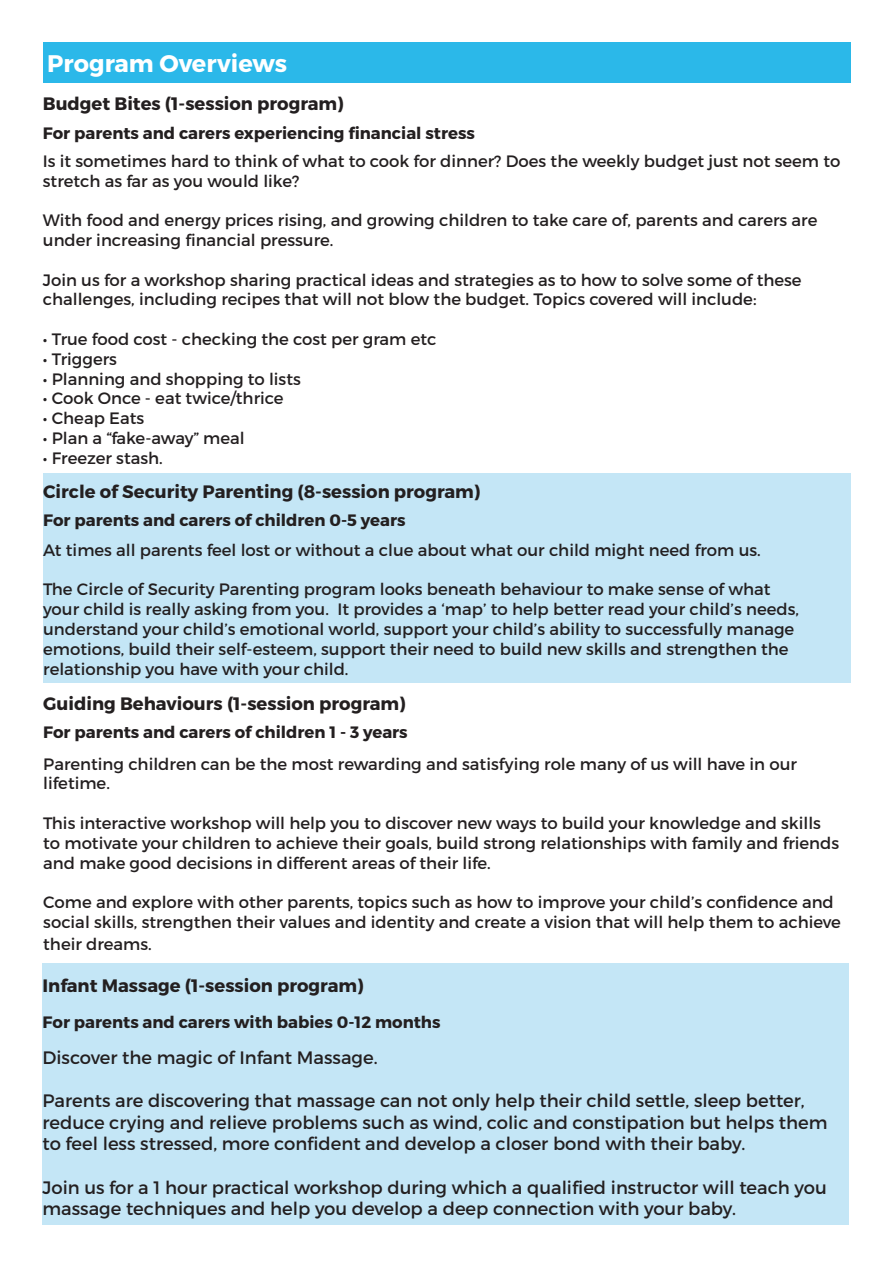
<style>
.page{position:relative;width:893px;height:1263px;background:#fff}
.page>*{position:absolute;margin:0;border:0;box-sizing:border-box;transform-origin:0 0}
.t1{font:700 24px "Montserrat";color:#fff}
.t2{font:18px/21.6px "Montserrat";color:#231f20}
.t3{font:700 18px "Montserrat";color:#231f20}
.t4{font:16.5px/19.8px "Montserrat";color:#231f20}
.t5{font:700 16.5px "Montserrat";color:#231f20}
</style>
<div class="page">
<div style="left:43px;top:43px;width:808px;height:40px;background:#2bb8e9"></div>
<div style="left:43px;top:505px;width:807px;height:27px;background:#c4e6f6"></div>
<div style="left:43px;top:532px;width:807px;height:150px;background:#c4e6f6"></div>
<div style="left:43px;top:473px;width:807px;height:32px;background:#c4e6f6"></div>
<div style="left:43px;top:963px;width:806px;height:41px;background:#c4e6f6"></div>
<div style="left:43px;top:1004px;width:806px;height:32px;background:#c4e6f6"></div>
<div style="left:43px;top:1036px;width:806px;height:189px;background:#c4e6f6"></div>
<p class="t1" style="left:47px;top:49px;width:241px">Program Overviews</p>
<p class="t3" style="left:43px;top:93px;width:302px">Budget Bites (1-session program)</p>
<p class="t5" style="left:43px;top:123px;width:434px">For parents and carers experiencing financial stress</p>
<p class="t4" style="left:43px;top:151px;width:799px">Is it sometimes hard to think of what to cook for dinner? Does the weekly budget just not seem to stretch as far as you would like?</p>
<p class="t4" style="left:43px;top:210px;width:776px">With food and energy prices rising, and growing children to take care of, parents and carers are under increasing financial pressure.</p>
<p class="t4" style="left:43px;top:270px;width:760px">Join us for a workshop sharing practical ideas and strategies as to how to solve some of these challenges, including recipes that will not blow the budget. Topics covered will include:</p>
<p class="t4" style="left:43px;top:329px;width:395px">• True food cost - checking the cost per gram etc</p>
<p class="t4" style="left:43px;top:349px;width:76px">• Triggers</p>
<p class="t4" style="left:43px;top:369px;width:259px">• Planning and shopping to lists</p>
<p class="t4" style="left:43px;top:389px;width:242px">• Cook Once - eat twice/thrice</p>
<p class="t4" style="left:43px;top:408px;width:103px">• Cheap Eats</p>
<p class="t4" style="left:43px;top:428px;width:203px">• Plan a “fake-away” meal</p>
<p class="t4" style="left:43px;top:448px;width:121px">• Freezer stash.</p>
<p class="t3" style="left:43px;top:480px;width:439px">Circle of Security Parenting (8-session program)</p>
<p class="t5" style="left:43px;top:510px;width:364px">For parents and carers of children 0-5 years</p>
<p class="t4" style="left:43px;top:540px;width:719px">At times all parents feel lost or without a clue about what our child might need from us.</p>
<p class="t4" style="left:43px;top:580px;width:757px">The Circle of Security Parenting program looks beneath behaviour to make sense of what your child is really asking from you. It provides a ‘map’ to help better read your child’s needs, understand your child’s emotional world, support your child’s ability to successfully manage emotions, build their self-esteem, support their need to build new skills and strengthen the relationship you have with your child.</p>
<p class="t3" style="left:43px;top:692px;width:364px">Guiding Behaviours (1-session program)</p>
<p class="t5" style="left:43px;top:722px;width:366px">For parents and carers of children 1 - 3 years</p>
<p class="t4" style="left:43px;top:754px;width:755px">Parenting children can be the most rewarding and satisfying role many of us will have in our lifetime.</p>
<p class="t4" style="left:43px;top:813px;width:797px">This interactive workshop will help you to discover new ways to build your knowledge and skills to motivate your children to achieve their goals, build strong relationships with family and friends and make good decisions in different areas of their life.</p>
<p class="t4" style="left:43px;top:892px;width:799px">Come and explore with other parents, topics such as how to improve your child’s confidence and social skills, strengthen their values and identity and create a vision that will help them to achieve</p>
<p class="t4" style="left:43px;top:934px;width:110px">their dreams.</p>
<p class="t3" style="left:43px;top:975px;width:323px">Infant Massage (1-session program)</p>
<p class="t5" style="left:43px;top:1012px;width:400px">For parents and carers with babies 0-12 months</p>
<p class="t2" style="left:43px;top:1047px;width:337px">Discover the magic of Infant Massage.</p>
<p class="t2" style="left:43px;top:1090px;width:786px">Parents are discovering that massage can not only help their child settle, sleep better, reduce crying and relieve problems such as wind, colic and constipation but helps them to feel less stressed, more confident and develop a closer bond with their baby.</p>
<p class="t2" style="left:43px;top:1176px;width:786px">Join us for a 1 hour practical workshop during which a qualified instructor will teach you massage techniques and help you develop a deep connection with your baby.</p>
</div>
